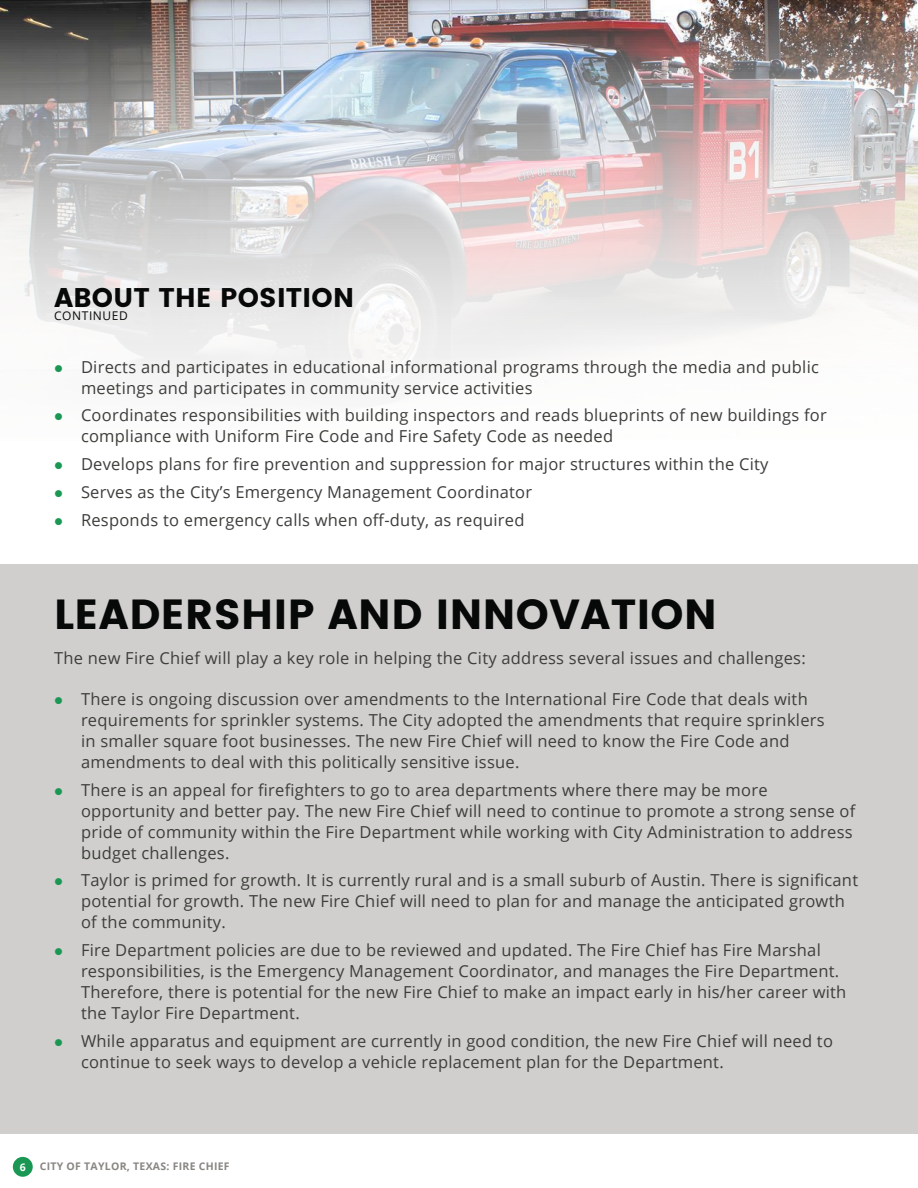
<style>
.page{position:relative;width:918px;height:1188px;background:#fff}
.page>*{position:absolute;margin:0;border:0;box-sizing:border-box;transform-origin:0 0}
.Paragraph_Header{font:42px "Poppins";letter-spacing:.01em;color:#060908}
.Paragraph_Header_con{font:27px "Poppins";letter-spacing:.01em;color:#060908}
.Main_Body-No_drop_ca{font:16.5px/21px "Open Sans";letter-spacing:.015em;color:#3d3e3a}
.t1{font:16.5px/21px "Open Sans";letter-spacing:.015em;color:#3d3d3a}
.Paragraph_Header_con-2{font:12px "Open Sans";letter-spacing:.05em;color:#060908}
.t2{font:700 10.5px "Open Sans";letter-spacing:.025em;color:#898683}
.t3{font:700 10.5px "Open Sans";color:#fff}
</style>
<div class="page">
<div style="left:13px;top:1157px;width:20px;height:20px;background:#1a9853;border-radius:50%"></div>
<div style="left:0;top:565px;width:918px;height:569px;background:#d0cfcd"></div>
<img style="left:0;top:0;width:918px;height:390px">
<svg style="left:55px;top:365px;width:7px;height:7px"></svg>
<p class="Paragraph_Header_con" style="left:54px;top:282px;width:302px">ABOUT THE POSITION</p>
<p class="Paragraph_Header_con-2" style="left:54px;top:308px;width:75px">CONTINUED</p>
<p class="t1" style="left:81px;top:356px;width:739px">Directs and participates in educational informational programs through the media and public meetings and participates in community service activities</p>
<p class="t1" style="left:81px;top:404px;width:747px">Coordinates responsibilities with building inspectors and reads blueprints of new buildings for compliance with Uniform Fire Code and Fire Safety Code as needed</p>
<p class="t1" style="left:81px;top:453px;width:689px">Develops plans for fire prevention and suppression for major structures within the City</p>
<p class="t1" style="left:81px;top:481px;width:453px">Serves as the City’s Emergency Management Coordinator</p>
<p class="t1" style="left:81px;top:509px;width:445px">Responds to emergency calls when off-duty, as required</p>
<p class="Paragraph_Header" style="left:54px;top:590px;width:664px">LEADERSHIP AND INNOVATION</p>
<p class="Main_Body-No_drop_ca" style="left:54px;top:647px;width:753px">The new Fire Chief will play a key role in helping the City address several issues and challenges:</p>
<p class="Main_Body-No_drop_ca" style="left:81px;top:688px;width:745px">There is ongoing discussion over amendments to the International Fire Code that deals with requirements for sprinkler systems. The City adopted the amendments that require sprinklers in smaller square foot businesses. The new Fire Chief will need to know the Fire Code and amendments to deal with this politically sensitive issue.</p>
<p class="Main_Body-No_drop_ca" style="left:81px;top:779px;width:776px">There is an appeal for firefighters to go to area departments where there may be more opportunity and better pay. The new Fire Chief will need to continue to promote a strong sense of pride of community within the Fire Department while working with City Administration to address budget challenges.</p>
<p class="Main_Body-No_drop_ca" style="left:81px;top:869px;width:779px">Taylor is primed for growth. It is currently rural and is a small suburb of Austin. There is significant potential for growth. The new Fire Chief will need to plan for and manage the anticipated growth of the community.</p>
<p class="Main_Body-No_drop_ca" style="left:81px;top:939px;width:767px">Fire Department policies are due to be reviewed and updated. The Fire Chief has Fire Marshal responsibilities, is the Emergency Management Coordinator, and manages the Fire Department.<br>Therefore, there is potential for the new Fire Chief to make an impact early in his/her career with the Taylor Fire Department.</p>
<p class="Main_Body-No_drop_ca" style="left:81px;top:1030px;width:754px">While apparatus and equipment are currently in good condition, the new Fire Chief will need to continue to seek ways to develop a vehicle replacement plan for the Department.</p>
<p class="t3" style="left:20px;top:1159px;width:7px">6</p>
<p class="t2" style="left:40px;top:1159px;width:191px">CITY OF TAYLOR, TEXAS: FIRE CHIEF</p>
</div>
